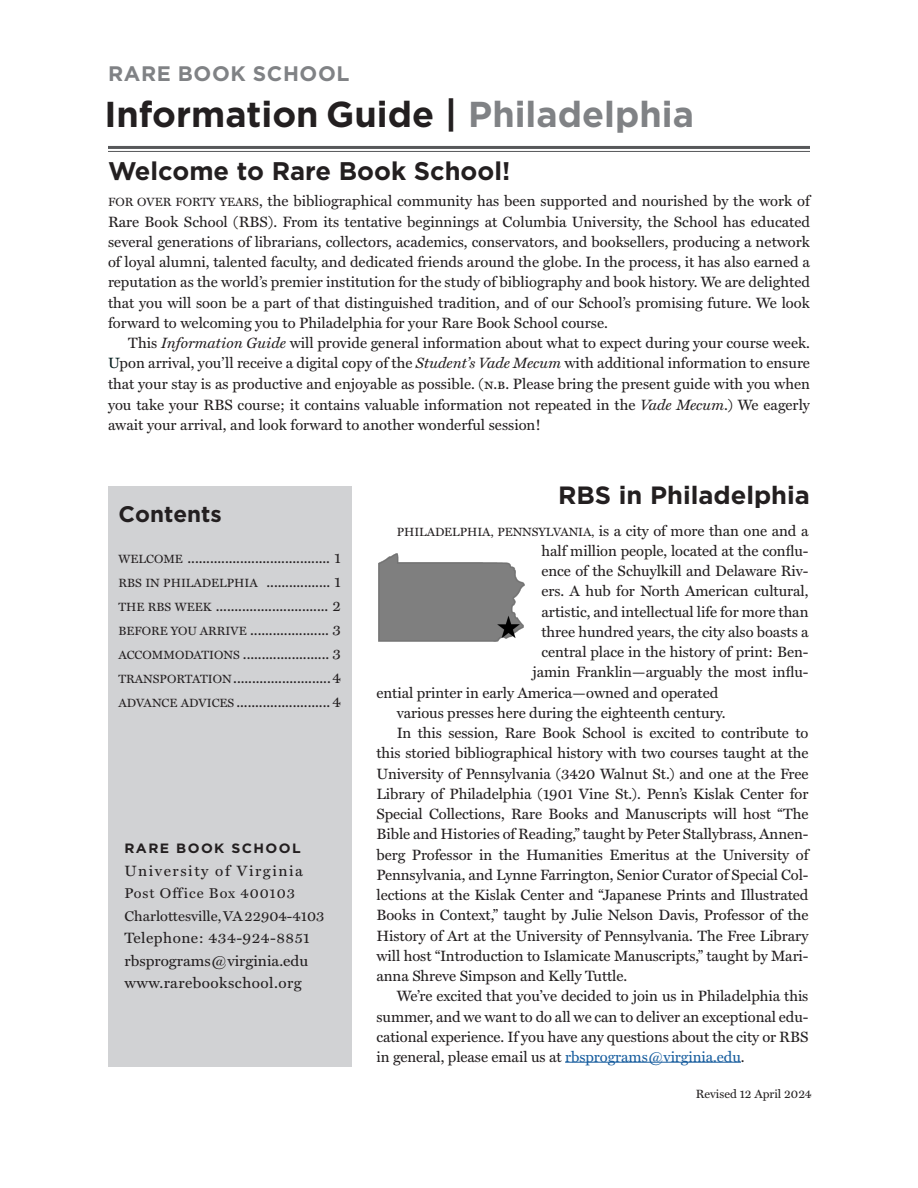
<style>
.page{position:relative;width:918px;height:1188px;background:#fff}
.page>*{position:absolute;margin:0;border:0;box-sizing:border-box;transform-origin:0 0}
.t1{font:700 36px "Gotham";color:#231f20}
._1_Chapter{font:700 25.5px "Gotham";color:#231f20}
._1_Chapter-2{font:700 25.05px "Gotham";color:#231f20}
._1_Chapter-3{font:700 22.5px "Gotham";color:#231f20}
.t2{font:700 21px "Gotham";letter-spacing:.03em;color:#808285}
._1_Chapter-4{font:15px/20.2px "Miller Text";letter-spacing:-.005em;color:#231f20;text-align:justify}
._2_basic_text{font:15px "Miller Text";letter-spacing:.03em;color:#231f20}
._2_basic_text-2{font:15px "Miller Text";color:#231f20}
._2_basic_text-3{font:15px "Miller Text";letter-spacing:.1em;color:#231f20}
._2_basic_text-4{font:14.25px "Miller Text";color:#231f20}
._2_basic_text-5{font:14.25px "Miller Text";letter-spacing:.06em;color:#231f20}
.a_head{font:700 13.5px "Gotham";letter-spacing:.1em;color:#231f20}
.t3{font:12px "Miller Text";color:#231f20}
.s1{color:#808285}
.s2{font-size:12px}
.s3{font-style:italic}
.s4{color:#051e1e}
.s5{font-family:"Miller Text Roman SC"}
.s6{font-family:"Miller Text Roman SC";font-size:12px}
.s7{color:#175d9e}
</style>
<div class="page">
<div style="left:108px;top:486px;width:243px;height:580px;background:#d1d2d4"></div>
<hr style="left:108px;top:146px;width:702px;height:3px;background:#57585a">
<hr style="left:108px;top:151px;width:702px;height:1px;background:#57585a">
<hr style="left:565px;top:1062px;width:176px;height:1px;background:#175d9e">
<img style="left:378px;top:554px;width:147px;height:87px">
<p class="t2" style="left:108px;top:60px;width:243px">RARE BOOK SCHOOL</p>
<p class="t1" style="left:104px;top:90px;width:591px">Information Guide | <span class="s1">Philadelphia</span></p>
<p class="_1_Chapter" style="left:108px;top:154px;width:404px">Welcome to Rare Book School!</p>
<p class="_1_Chapter-4" style="left:108px;top:190px;width:704px"><span class="s2">FOR OVER FORTY YEARS</span>, the bibliographical community has been supported and nourished by the work of Rare Book School (RBS). From its tentative beginnings at Columbia University, the School has educated several generations of librarians, collectors, academics, conservators, and booksellers, producing a network of loyal alumni, talented faculty, and dedicated friends around the globe. In the process, it has also earned a reputation as the world’s premier institution for the study of bibliography and book history. We are delighted that you will soon be a part of that distinguished tradition, and of our School’s promising future. We look forward to welcoming you to Philadelphia for your Rare Book School course.</p>
<p class="_1_Chapter-4" style="left:108px;top:332px;width:704px;text-indent:20px">This <span class="s3">Information Guide</span> will provide general information about what to expect during your course week.<br><span class="s4">U</span>pon arrival, you’ll receive a digital copy of the <span class="s3">Student’s Vade Mecum</span> with additional information to ensure that your stay is as productive and enjoyable as possible. (<span class="s5">n.b.</span> Please bring the present guide with you when you take your RBS course; it contains valuable information not repeated in the <span class="s3">Vade Mecum</span>.) We eagerly await your arrival, and look forward to another wonderful session!</p>
<p class="_1_Chapter-3" style="left:118px;top:499px;width:105px">Contents</p>
<p class="_1_Chapter-4" style="left:118px;top:546px;width:224px"><span class="s2">WELCOME</span> ...................................... 1</p>
<p class="_1_Chapter-4" style="left:118px;top:570px;width:224px"><span class="s2">RBS IN PHILADELPHIA</span> ................. 1</p>
<p class="_1_Chapter-4" style="left:118px;top:594px;width:224px"><span class="s2">THE RBS WEEK</span> .............................. 2</p>
<p class="_1_Chapter-4" style="left:118px;top:618px;width:224px"><span class="s2">BEFORE YOU ARRIVE</span> ..................... 3</p>
<p class="_1_Chapter-4" style="left:118px;top:642px;width:224px"><span class="s2">ACCOMMODATIONS</span> ....................... 3</p>
<p class="_1_Chapter-4" style="left:118px;top:666px;width:224px"><span class="s2">TRANSPORTATION</span> .......................... 4</p>
<p class="_1_Chapter-4" style="left:118px;top:690px;width:224px"><span class="s2">ADVANCE ADVICES</span> ......................... 4</p>
<p class="a_head" style="left:124px;top:839px;width:178px">RARE BOOK SCHOOL</p>
<p class="_2_basic_text-3" style="left:124px;top:859px;width:180px">University of Virginia</p>
<p class="_2_basic_text-5" style="left:124px;top:882px;width:172px">Post Office Box 400103</p>
<p class="_2_basic_text-4" style="left:124px;top:905px;width:201px">Charlottesville, VA 22904-4103</p>
<p class="_2_basic_text" style="left:124px;top:926px;width:187px">Telephone: 434-924-8851</p>
<p class="_2_basic_text-2" style="left:124px;top:949px;width:185px">rbsprograms@virginia.edu</p>
<p class="_2_basic_text" style="left:124px;top:971px;width:179px">www.rarebookschool.org</p>
<p class="_1_Chapter-2" style="left:558px;top:479px;width:253px">RBS in Philadelphia</p>
<p class="_1_Chapter-4" style="left:397px;top:519px;width:413px"><span class="s2">PHILADELPHIA,</span> <span class="s6">PENNSYLVANIA</span><span class="s2">,</span> is a city of more than one and a</p>
<p class="_1_Chapter-4" style="left:542px;top:540px;width:269px">half million people, located at the conflu-</p>
<p class="_1_Chapter-4" style="left:542px;top:560px;width:269px">ence of the Schuylkill and Delaware Riv-</p>
<p class="_1_Chapter-4" style="left:542px;top:580px;width:269px">ers. A hub for North American cultural,</p>
<p class="_1_Chapter-4" style="left:542px;top:600px;width:269px">artistic, and intellectual life for more than</p>
<p class="_1_Chapter-4" style="left:542px;top:621px;width:269px">three hundred years, the city also boasts a</p>
<p class="_1_Chapter-4" style="left:542px;top:641px;width:269px">central place in the history of print: Ben-</p>
<p class="_1_Chapter-4" style="left:532px;top:661px;width:278px">jamin Franklin—arguably the most influ-</p>
<p class="_1_Chapter-4" style="left:376px;top:681px;width:343px">ential printer in early America—owned and operated</p>
<p class="_1_Chapter-4" style="left:397px;top:702px;width:330px">various presses here during the eighteenth century.</p>
<p class="_1_Chapter-4" style="left:376px;top:722px;width:434px;text-indent:20px">In this session, Rare Book School is excited to contribute to this storied bibliographical history with two courses taught at the University of Pennsylvania (3420 Walnut St.) and one at the Free Library of Philadelphia (1901 Vine St.). Penn’s Kislak Center for Special Collections, Rare Books and Manuscripts will host “The Bible and Histories of Reading,” taught by Peter Stallybrass, Annen&shy;berg Professor in the Humanities Emeritus at the University of Pennsylvania, and Lynne Farrington, Senior Curator of Special Col&shy;lections at the Kislak Center and “Japanese Prints and Illustrated Books in Context,” taught by Julie Nelson Davis, Professor of the History of Art at the University of Pennsylvania. The Free Library will host “Introduction to Islamicate Manuscripts,” taught by Mari&shy;anna Shreve Simpson and Kelly Tuttle.</p>
<p class="_1_Chapter-4" style="left:376px;top:985px;width:434px;text-indent:20px">We’re excited that you’ve decided to join us in Philadelphia this summer, and we want to do all we can to deliver an exceptional edu&shy;cational experience. If you have any questions about the city or RBS in general, please email us at <span class="s7">rbsprograms@virginia.edu</span>.</p>
<p class="t3" style="left:696px;top:1084px;width:117px">Revised 12 April 2024</p>
</div>
